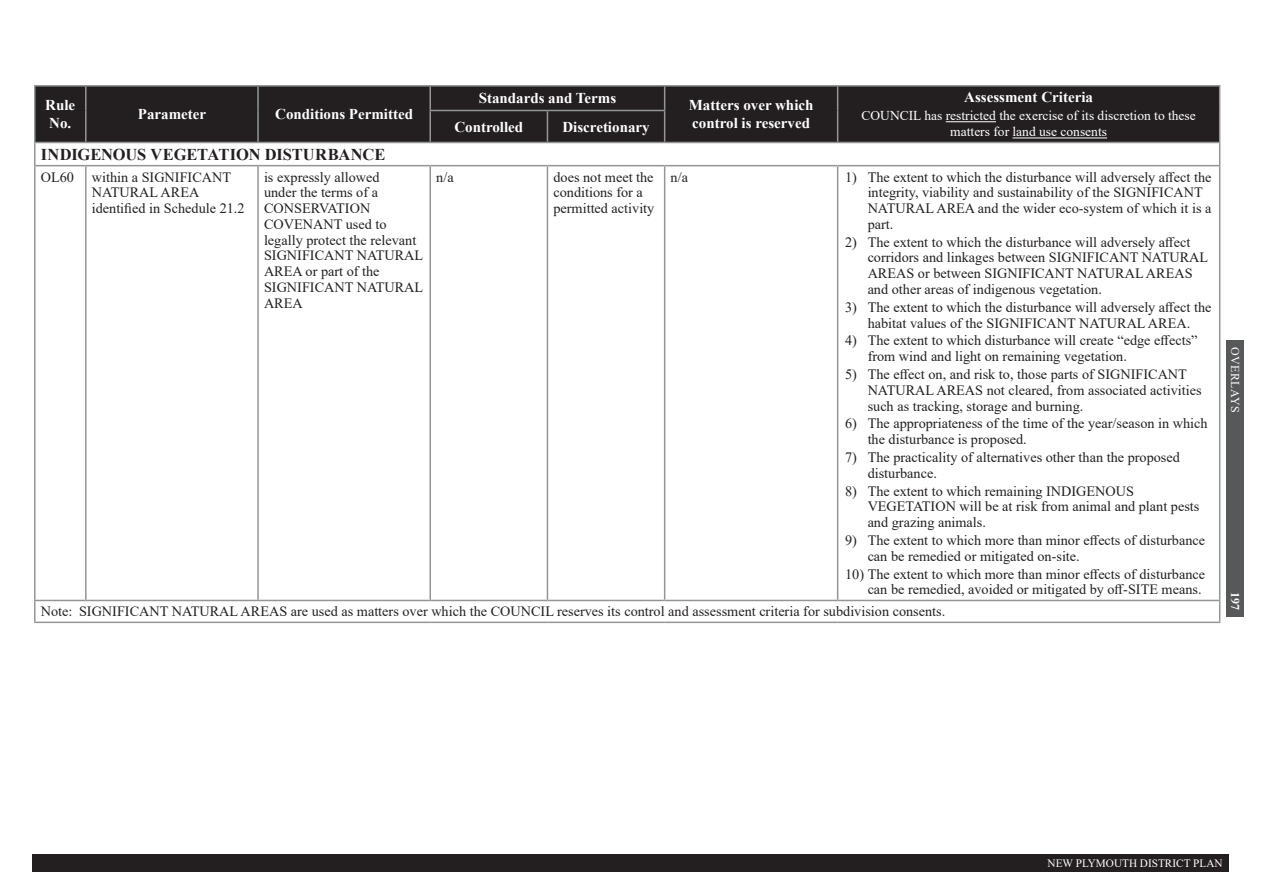
<style>
.page{position:relative;width:1263px;height:893px;background:#fff}
.page>*{position:absolute;margin:0;border:0;box-sizing:border-box;transform-origin:0 0}
.Bold{font:700 16.5px "Times New Roman";letter-spacing:-.01em;color:#231f20}
.Table_text{font:700 15px/18px "Times New Roman";color:#fff}
.Rule_table_text_inde{font:14.25px/15.8px "Times New Roman";color:#231f20}
._2__Assessment_crite{font:14.25px/15.8px "Times New Roman";color:#231f20}
.Table_text-2{font:13.5px "Times New Roman";color:#fff}
.t1{font:12px "Times New Roman";letter-spacing:.035em;color:#fff}
.t2{font:700 12px "Times New Roman";color:#fff}
.t3{font:11.25px "Times New Roman";color:#fff}
</style>
<div class="page">
<div style="left:1227px;top:340px;width:17px;height:277px;background:#57585a"></div>
<div style="left:33px;top:855px;width:1196px;height:17px;background:#231f20"></div>
<div style="left:36px;top:87px;width:1183px;height:55px;background:#231f20"></div>
<hr style="left:34px;top:85px;width:52px;height:2px;background:#939598">
<hr style="left:34px;top:87px;width:2px;height:23px;background:#939598">
<hr style="left:86px;top:85px;width:172px;height:2px;background:#939598">
<hr style="left:85px;top:87px;width:2px;height:23px;background:#939598">
<hr style="left:258px;top:85px;width:172px;height:2px;background:#939598">
<hr style="left:257px;top:87px;width:2px;height:23px;background:#939598">
<hr style="left:430px;top:85px;width:117px;height:2px;background:#939598">
<hr style="left:429px;top:87px;width:2px;height:23px;background:#939598">
<hr style="left:547px;top:85px;width:118px;height:2px;background:#939598">
<hr style="left:665px;top:85px;width:173px;height:2px;background:#939598">
<svg style="left:664px;top:87px;width:1px;height:23px"></svg>
<hr style="left:838px;top:85px;width:382px;height:2px;background:#939598">
<svg style="left:837px;top:87px;width:1px;height:23px"></svg>
<svg style="left:1219px;top:87px;width:1px;height:23px"></svg>
<hr style="left:34px;top:110px;width:2px;height:32px;background:#939598">
<hr style="left:85px;top:110px;width:2px;height:32px;background:#939598">
<hr style="left:257px;top:110px;width:2px;height:32px;background:#939598">
<hr style="left:429px;top:110px;width:118px;height:1px;background:#939598">
<hr style="left:429px;top:111px;width:2px;height:31px;background:#939598">
<hr style="left:547px;top:110px;width:118px;height:1px;background:#939598">
<hr style="left:547px;top:111px;width:1px;height:31px;background:#939598">
<hr style="left:664px;top:111px;width:1px;height:31px;background:#939598">
<hr style="left:837px;top:110px;width:1px;height:32px;background:#939598">
<hr style="left:1219px;top:110px;width:1px;height:32px;background:#939598">
<hr style="left:34px;top:142px;width:52px;height:1px;background:#939598">
<hr style="left:34px;top:143px;width:2px;height:22px;background:#939598">
<hr style="left:86px;top:142px;width:172px;height:1px;background:#939598">
<hr style="left:258px;top:142px;width:172px;height:1px;background:#939598">
<hr style="left:430px;top:142px;width:117px;height:1px;background:#939598">
<hr style="left:547px;top:142px;width:118px;height:1px;background:#939598">
<hr style="left:665px;top:142px;width:173px;height:1px;background:#939598">
<hr style="left:838px;top:142px;width:382px;height:1px;background:#939598">
<svg style="left:1219px;top:143px;width:1px;height:22px"></svg>
<hr style="left:34px;top:165px;width:52px;height:1px;background:#939598">
<hr style="left:34px;top:166px;width:2px;height:434px;background:#939598">
<hr style="left:86px;top:165px;width:172px;height:1px;background:#939598">
<hr style="left:85px;top:166px;width:2px;height:434px;background:#939598">
<hr style="left:258px;top:165px;width:172px;height:1px;background:#939598">
<hr style="left:257px;top:166px;width:2px;height:434px;background:#939598">
<hr style="left:430px;top:165px;width:117px;height:1px;background:#939598">
<hr style="left:429px;top:166px;width:2px;height:434px;background:#939598">
<hr style="left:547px;top:165px;width:118px;height:1px;background:#939598">
<hr style="left:547px;top:166px;width:1px;height:434px;background:#939598">
<hr style="left:665px;top:165px;width:173px;height:1px;background:#939598">
<hr style="left:664px;top:166px;width:1px;height:434px;background:#939598">
<hr style="left:838px;top:165px;width:382px;height:1px;background:#939598">
<hr style="left:837px;top:166px;width:1px;height:434px;background:#939598">
<hr style="left:1219px;top:166px;width:1px;height:434px;background:#939598">
<hr style="left:34px;top:600px;width:52px;height:1px;background:#939598">
<hr style="left:34px;top:601px;width:2px;height:21px;background:#939598">
<hr style="left:86px;top:600px;width:172px;height:1px;background:#939598">
<hr style="left:258px;top:600px;width:172px;height:1px;background:#939598">
<hr style="left:430px;top:600px;width:117px;height:1px;background:#939598">
<hr style="left:547px;top:600px;width:118px;height:1px;background:#939598">
<hr style="left:665px;top:600px;width:173px;height:1px;background:#939598">
<hr style="left:838px;top:600px;width:382px;height:1px;background:#939598">
<svg style="left:1219px;top:601px;width:1px;height:21px"></svg>
<hr style="left:34px;top:622px;width:52px;height:1px;background:#939598">
<hr style="left:86px;top:622px;width:172px;height:1px;background:#939598">
<hr style="left:258px;top:622px;width:172px;height:1px;background:#939598">
<hr style="left:430px;top:622px;width:117px;height:1px;background:#939598">
<hr style="left:547px;top:622px;width:118px;height:1px;background:#939598">
<hr style="left:665px;top:622px;width:173px;height:1px;background:#939598">
<hr style="left:838px;top:622px;width:382px;height:1px;background:#939598">
<hr style="left:946px;top:121px;width:50px;height:1px;background:#fff">
<hr style="left:1012px;top:138px;width:95px;height:1px;background:#fff">
<p class="Table_text" style="left:45px;top:96px;width:31px">Rule<br>No.</p>
<p class="Table_text" style="left:138px;top:105px;width:70px">Parameter</p>
<p class="Table_text" style="left:275px;top:105px;width:139px">Conditions Permitted</p>
<p class="Table_text" style="left:964px;top:87px;width:130px">Assessment Criteria</p>
<p class="Table_text-2" style="left:861px;top:106px;width:336px">COUNCIL has restricted the exercise of its discretion to these</p>
<p class="Table_text" style="left:479px;top:89px;width:139px">Standards and Terms</p>
<p class="Table_text" style="left:689px;top:96px;width:126px">Matters over which control is reserved</p>
<p class="Table_text" style="left:454px;top:117px;width:70px">Controlled</p>
<p class="Table_text" style="left:562px;top:117px;width:89px">Discretionary</p>
<p class="Table_text-2" style="left:950px;top:122px;width:158px">matters for land use consents</p>
<p class="Bold" style="left:41px;top:142px;width:346px">INDIGENOUS VEGETATION DISTURBANCE</p>
<p class="_2__Assessment_crite" style="left:41px;top:168px;width:35px">OL60</p>
<p class="_2__Assessment_crite" style="left:92px;top:168px;width:154px">within a SIGNIFICANT<br>NATURAL AREA identified in Schedule 21.2</p>
<p class="_2__Assessment_crite" style="left:264px;top:168px;width:161px">is expressly allowed<br>under the terms of a<br>CONSERVATION<br>COVENANT used to legally protect the relevant<br>SIGNIFICANT NATURAL<br>AREA or part of the<br>SIGNIFICANT NATURAL<br>AREA</p>
<p class="_2__Assessment_crite" style="left:436px;top:168px;width:19px">n/a</p>
<p class="_2__Assessment_crite" style="left:553px;top:168px;width:102px">does not meet the conditions for a permitted activity</p>
<p class="_2__Assessment_crite" style="left:671px;top:168px;width:19px">n/a</p>
<p class="Rule_table_text_inde" style="left:868px;top:168px;width:345px;text-indent:-22px">1) The extent to which the disturbance will adversely affect the integrity, viability and sustainability of the SIGNIFICANT NATURAL AREA and the wider eco-system of which it is a part.</p>
<p class="Rule_table_text_inde" style="left:868px;top:234px;width:342px;text-indent:-22px">2) The extent to which the disturbance will adversely affect corridors and linkages between SIGNIFICANT NATURAL AREAS or between SIGNIFICANT NATURAL AREAS and other areas of indigenous vegetation.</p>
<p class="Rule_table_text_inde" style="left:845px;top:299px;width:368px;text-align:center">3) The extent to which the disturbance will adversely affect the habitat values of the SIGNIFICANT NATURAL AREA.</p>
<p class="Rule_table_text_inde" style="left:868px;top:332px;width:331px;text-indent:-22px">4) The extent to which disturbance will create “edge effects” from wind and light on remaining vegetation.</p>
<p class="Rule_table_text_inde" style="left:868px;top:366px;width:335px;text-indent:-22px">5) The effect on, and risk to, those parts of SIGNIFICANT<br>NATURAL AREAS not cleared, from associated activities such as tracking, storage and burning.</p>
<p class="Rule_table_text_inde" style="left:868px;top:415px;width:341px;text-indent:-22px">6) The appropriateness of the time of the year/season in which the disturbance is proposed.</p>
<p class="Rule_table_text_inde" style="left:868px;top:449px;width:314px;text-indent:-22px">7) The practicality of alternatives other than the proposed disturbance.</p>
<p class="Rule_table_text_inde" style="left:868px;top:483px;width:333px;text-indent:-22px">8) The extent to which remaining INDIGENOUS<br>VEGETATION will be at risk from animal and plant pests and grazing animals.</p>
<p class="Rule_table_text_inde" style="left:868px;top:532px;width:339px;text-indent:-22px">9) The extent to which more than minor effects of disturbance can be remedied or mitigated on-site.</p>
<p class="Rule_table_text_inde" style="left:845px;top:566px;width:361px;text-align:right">10) The extent to which more than minor effects of disturbance can be remedied, avoided or mitigated by off-SITE means.</p>
<p class="_2__Assessment_crite" style="left:41px;top:603px;width:906px">Note: SIGNIFICANT NATURAL AREAS are used as matters over which the COUNCIL reserves its control and assessment criteria for subdivision consents.</p>
<p class="t1" style="left:1244px;top:347px;width:67px;rotate:90deg">OVERLAYS</p>
<p class="t2" style="left:1244px;top:592px;width:19px;rotate:90deg">197</p>
<p class="t3" style="left:1047px;top:855px;width:177px">NEW PLYMOUTH DISTRICT PLAN</p>
</div>
